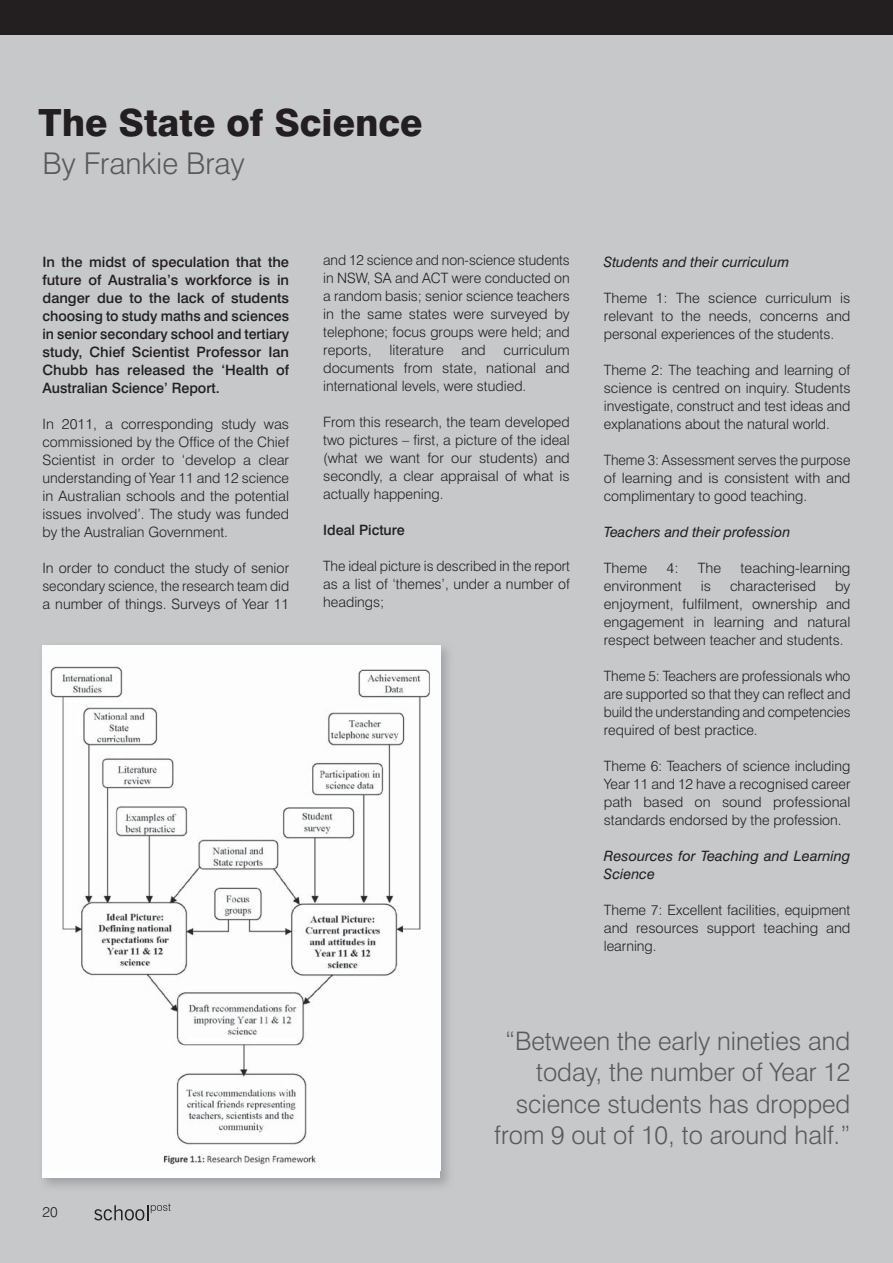
<style>
.page{position:relative;width:893px;height:1263px;background:#c6c8ca}
.page>*{position:absolute;margin:0;border:0;box-sizing:border-box;transform-origin:0 0}
.t1{font:800 37.5px "Swiss 721 BT";color:#231f20}
.t2{font:300 30px "Swiss 721 BT";color:#58595b}
.t3{font:300 25.5px/31.5px "Swiss 721 BT";color:#58595b;text-align:right}
.t4{font:300 14.25px/18px "Swiss 721 BT";color:#231f20;text-align:justify}
.t5{font:500 14.25px/18px "Swiss 721 BT";color:#231f20;text-align:justify}
.t6{font:italic 14.25px/18px "Swiss 721 BT";color:#231f20}
</style>
<div class="page">
<svg style="left:94px;top:1203px;width:77px;height:17px"></svg>
<div style="left:0;top:0;width:893px;height:34px;background:#231f20"></div>
<img style="left:42px;top:645px;width:406px;height:541px">
<img style="left:43px;top:645px;width:397px;height:525px">
<h1 class="t1" style="left:39px;top:105px;width:385px">The State of Science</h1>
<h2 class="t2" style="left:43px;top:148px;width:204px">By Frankie Bray</h2>
<p class="t5" style="left:43px;top:253px;width:248px">In the midst of speculation that the future of Australia’s workforce is in danger due to the lack of students choosing to study maths and sciences in senior secondary school and tertiary study, Chief Scientist Professor Ian Chubb has released the ‘Health of Australian Science’ Report.</p>
<p class="t4" style="left:43px;top:415px;width:248px">In 2011, a corresponding study was commissioned by the Office of the Chief Scientist in order to ‘develop a clear understanding of Year 11 and 12 science in Australian schools and the potential issues involved’. The study was funded by the Australian Government.</p>
<p class="t4" style="left:43px;top:559px;width:248px">In order to conduct the study of senior secondary science, the research team did a number of things. Surveys of Year 11</p>
<p class="t4" style="left:323px;top:252px;width:248px">and 12 science and non-science students in NSW, SA and ACT were conducted on a random basis; senior science teachers in the same states were surveyed by telephone; focus groups were held; and reports, literature and curriculum documents from state, national and international levels, were studied.</p>
<p class="t4" style="left:323px;top:414px;width:248px">From this research, the team developed two pictures – first, a picture of the ideal (what we want for our students) and secondly, a clear appraisal of what is actually happening.</p>
<p class="t5" style="left:323px;top:522px;width:83px">Ideal Picture</p>
<p class="t4" style="left:323px;top:558px;width:248px">The ideal picture is described in the report as a list of ‘themes’, under a number of headings;</p>
<p class="t6" style="left:604px;top:253px;width:187px">Students and their curriculum</p>
<p class="t4" style="left:604px;top:289px;width:248px">Theme 1: The science curriculum is relevant to the needs, concerns and personal experiences of the students.</p>
<p class="t4" style="left:604px;top:361px;width:248px">Theme 2: The teaching and learning of science is centred on inquiry. Students investigate, construct and test ideas and explanations about the natural world.</p>
<p class="t4" style="left:604px;top:451px;width:248px">Theme 3: Assessment serves the purpose of learning and is consistent with and complimentary to good teaching.</p>
<p class="t6" style="left:604px;top:523px;width:188px">Teachers and their profession</p>
<p class="t4" style="left:604px;top:559px;width:45px">Theme</p>
<p class="t4" style="left:667px;top:559px;width:14px">4:</p>
<p class="t4" style="left:698px;top:559px;width:25px">The</p>
<p class="t4" style="left:741px;top:559px;width:111px">teaching-learning</p>
<p class="t4" style="left:604px;top:577px;width:80px">environment</p>
<p class="t4" style="left:701px;top:577px;width:12px">is</p>
<p class="t4" style="left:730px;top:577px;width:88px">characterised</p>
<p class="t4" style="left:604px;top:577px;width:248px;text-indent:231px">by enjoyment, fulfilment, ownership and engagement in learning and natural respect between teacher and students.</p>
<p class="t4" style="left:604px;top:667px;width:248px">Theme 5: Teachers are professionals who are supported so that they can reflect and build the understanding and competencies required of best practice.</p>
<p class="t4" style="left:604px;top:757px;width:248px">Theme 6: Teachers of science including Year 11 and 12 have a recognised career path based on sound professional standards endorsed by the profession.</p>
<p class="t6" style="left:604px;top:847px;width:248px">Resources for Teaching and Learning<br>Science</p>
<p class="t4" style="left:604px;top:901px;width:248px">Theme 7: Excellent facilities, equipment and resources support teaching and learning.</p>
<p class="t4" style="left:43px;top:1204px;width:17px">20</p>
<h3 class="t3" style="left:494px;top:1026px;width:358px">“Between the early nineties and today, the number of Year 12 science students has dropped from 9 out of 10, to around half.”</h3>
</div>
